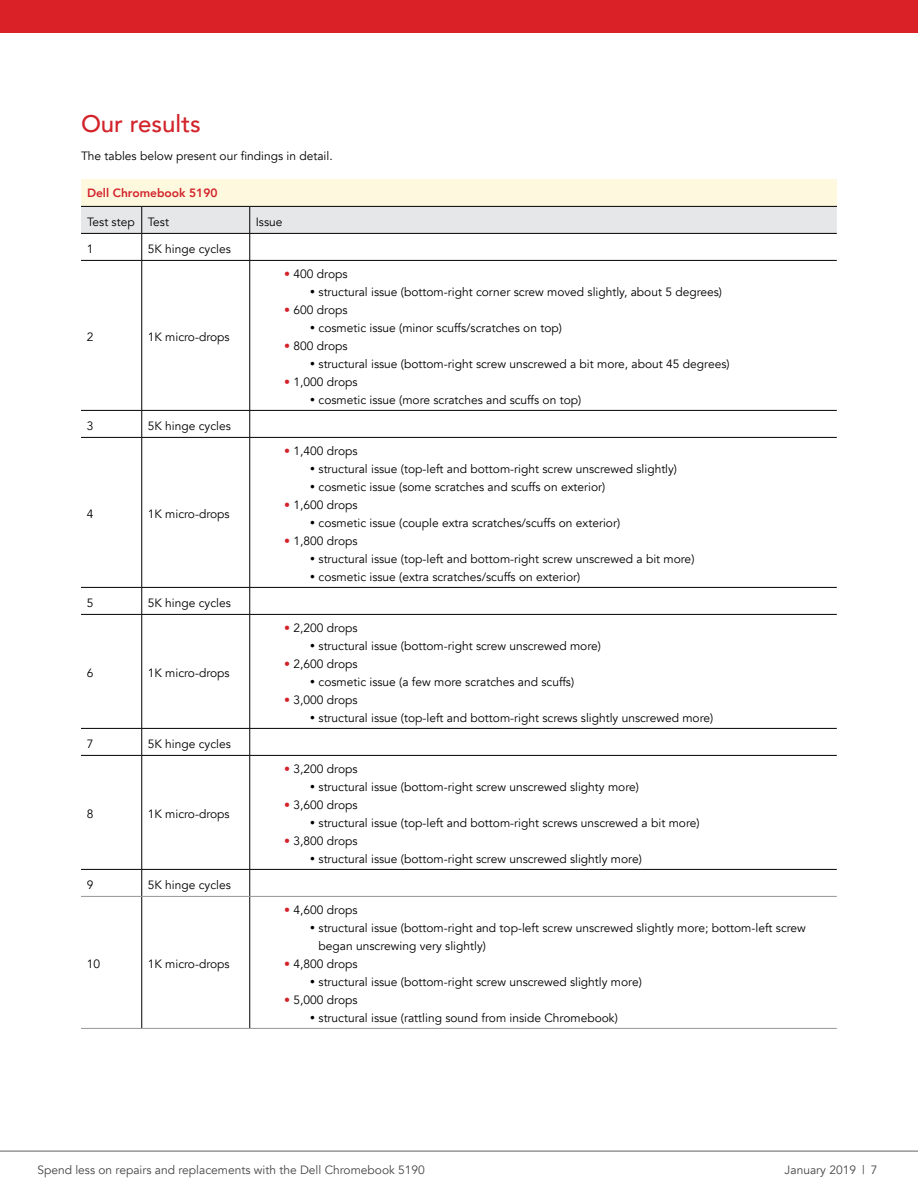
<style>
.page{position:relative;width:918px;height:1188px;background:#fff}
.page>*{position:absolute;margin:0;border:0;box-sizing:border-box;transform-origin:0 0}
.t1{font:500 24px "Avenir";color:#d2232a}
.t2{font:12px/18px "Avenir";color:#000}
.t3{font:12px "Avenir";color:#464547}
.t4{font:800 12px "Avenir";color:#d2232a}
.s1{color:#d2232a}
</style>
<div class="page">
<div style="left:81px;top:179px;width:756px;height:27px;background:#fef8de"></div>
<svg style="left:81px;top:207px;width:756px;height:53px"></svg>
<hr style="left:81px;top:260px;width:61px;height:1px;background:#000">
<hr style="left:142px;top:260px;width:108px;height:1px;background:#000">
<hr style="left:141px;top:261px;width:1px;height:149px;background:#000">
<hr style="left:250px;top:260px;width:587px;height:1px;background:#000">
<hr style="left:249px;top:261px;width:1px;height:149px;background:#000">
<hr style="left:81px;top:410px;width:61px;height:1px;background:#000">
<hr style="left:142px;top:410px;width:108px;height:1px;background:#000">
<svg style="left:141px;top:411px;width:1px;height:26px"></svg>
<hr style="left:250px;top:410px;width:587px;height:1px;background:#000">
<svg style="left:249px;top:411px;width:1px;height:26px"></svg>
<hr style="left:81px;top:437px;width:61px;height:1px;background:#000">
<hr style="left:142px;top:437px;width:108px;height:1px;background:#000">
<hr style="left:141px;top:438px;width:1px;height:149px;background:#000">
<hr style="left:250px;top:437px;width:587px;height:1px;background:#000">
<hr style="left:249px;top:438px;width:1px;height:149px;background:#000">
<hr style="left:81px;top:587px;width:61px;height:1px;background:#000">
<hr style="left:142px;top:587px;width:108px;height:1px;background:#000">
<svg style="left:141px;top:588px;width:1px;height:26px"></svg>
<hr style="left:250px;top:587px;width:587px;height:1px;background:#000">
<svg style="left:249px;top:588px;width:1px;height:26px"></svg>
<hr style="left:81px;top:614px;width:61px;height:1px;background:#000">
<hr style="left:142px;top:614px;width:108px;height:1px;background:#000">
<hr style="left:141px;top:615px;width:1px;height:113px;background:#000">
<hr style="left:250px;top:614px;width:587px;height:1px;background:#000">
<hr style="left:249px;top:615px;width:1px;height:113px;background:#000">
<hr style="left:81px;top:728px;width:61px;height:1px;background:#000">
<hr style="left:142px;top:728px;width:108px;height:1px;background:#000">
<svg style="left:141px;top:729px;width:1px;height:26px"></svg>
<hr style="left:250px;top:728px;width:587px;height:1px;background:#000">
<svg style="left:249px;top:729px;width:1px;height:26px"></svg>
<hr style="left:81px;top:755px;width:61px;height:1px;background:#000">
<hr style="left:142px;top:755px;width:108px;height:1px;background:#000">
<hr style="left:141px;top:756px;width:1px;height:113px;background:#000">
<hr style="left:250px;top:755px;width:587px;height:1px;background:#000">
<hr style="left:249px;top:756px;width:1px;height:113px;background:#000">
<hr style="left:81px;top:869px;width:61px;height:1px;background:#000">
<hr style="left:142px;top:869px;width:108px;height:1px;background:#000">
<svg style="left:141px;top:870px;width:1px;height:26px"></svg>
<hr style="left:250px;top:869px;width:587px;height:1px;background:#000">
<svg style="left:249px;top:870px;width:1px;height:26px"></svg>
<hr style="left:141px;top:897px;width:1px;height:131px;background:#000">
<hr style="left:249px;top:897px;width:1px;height:131px;background:#000">
<hr style="left:81px;top:896px;width:61px;height:1px;background:#939598">
<hr style="left:142px;top:896px;width:108px;height:1px;background:#939598">
<hr style="left:250px;top:896px;width:587px;height:1px;background:#939598">
<hr style="left:81px;top:1028px;width:61px;height:1px;background:#939598">
<hr style="left:142px;top:1028px;width:108px;height:1px;background:#939598">
<hr style="left:250px;top:1028px;width:587px;height:1px;background:#939598">
<hr style="left:81px;top:206px;width:61px;height:1px;background:#000">
<hr style="left:142px;top:206px;width:108px;height:1px;background:#000">
<hr style="left:250px;top:206px;width:587px;height:1px;background:#000">
<hr style="left:0;top:1151px;width:918px;height:1px;background:#616264">
<div style="left:0;top:0;width:918px;height:32px;background:#da2128"></div>
<h1 class="t1" style="left:81px;top:103px;width:121px">Our results</h1>
<p class="t2" style="left:81px;top:147px;width:253px">The tables below present our findings in detail.</p>
<p class="t4" style="left:87px;top:184px;width:132px">Dell Chromebook 5190</p>
<p class="t2" style="left:87px;top:213px;width:84px">Test step Test</p>
<p class="t2" style="left:256px;top:213px;width:28px">Issue</p>
<p class="t2" style="left:87px;top:240px;width:8px">1</p>
<p class="t2" style="left:148px;top:240px;width:85px">5K hinge cycles</p>
<p class="t2" style="left:87px;top:328px;width:8px">2</p>
<p class="t2" style="left:148px;top:328px;width:83px">1K micro-drops</p>
<p class="t2" style="left:87px;top:417px;width:8px">3</p>
<p class="t2" style="left:148px;top:417px;width:85px">5K hinge cycles</p>
<p class="t2" style="left:87px;top:505px;width:8px">4</p>
<p class="t2" style="left:148px;top:505px;width:83px">1K micro-drops</p>
<p class="t2" style="left:87px;top:594px;width:8px">5</p>
<p class="t2" style="left:148px;top:594px;width:85px">5K hinge cycles</p>
<p class="t2" style="left:87px;top:664px;width:8px">6</p>
<p class="t2" style="left:148px;top:664px;width:83px">1K micro-drops</p>
<p class="t2" style="left:87px;top:735px;width:8px">7</p>
<p class="t2" style="left:148px;top:735px;width:85px">5K hinge cycles</p>
<p class="t2" style="left:87px;top:805px;width:8px">8</p>
<p class="t2" style="left:148px;top:805px;width:83px">1K micro-drops</p>
<p class="t2" style="left:87px;top:876px;width:8px">9</p>
<p class="t2" style="left:148px;top:876px;width:85px">5K hinge cycles</p>
<p class="t2" style="left:87px;top:955px;width:15px">10</p>
<p class="t2" style="left:148px;top:955px;width:83px">1K micro-drops</p>
<p class="t2" style="left:319px;top:265px;width:405px;text-indent:-34px"><span class="s1">•</span> 400 drops<br>structural issue (bottom-right corner screw moved slightly, about 5 degrees)</p>
<p class="t2" style="left:319px;top:301px;width:245px;text-indent:-34px"><span class="s1">•</span> 600 drops<br>cosmetic issue (minor scuffs/scratches on top)</p>
<p class="t2" style="left:319px;top:337px;width:413px;text-indent:-34px"><span class="s1">•</span> 800 drops<br>structural issue (bottom-right screw unscrewed a bit more, about 45 degrees)</p>
<p class="t2" style="left:319px;top:373px;width:264px;text-indent:-34px"><span class="s1">•</span> 1,000 drops<br>cosmetic issue (more scratches and scuffs on top)</p>
<p class="t2" style="left:319px;top:442px;width:360px;text-indent:-34px"><span class="s1">•</span> 1,400 drops<br>structural issue (top-left and bottom-right screw unscrewed slightly) cosmetic issue (some scratches and scuffs on exterior)</p>
<p class="t2" style="left:319px;top:496px;width:303px;text-indent:-34px"><span class="s1">•</span> 1,600 drops<br>cosmetic issue (couple extra scratches/scuffs on exterior)</p>
<p class="t2" style="left:319px;top:532px;width:377px;text-indent:-34px"><span class="s1">•</span> 1,800 drops<br>structural issue (top-left and bottom-right screw unscrewed a bit more) cosmetic issue (extra scratches/scuffs on exterior)</p>
<p class="t2" style="left:319px;top:619px;width:284px;text-indent:-34px"><span class="s1">•</span> 2,200 drops<br>structural issue (bottom-right screw unscrewed more)</p>
<p class="t2" style="left:319px;top:655px;width:257px;text-indent:-34px"><span class="s1">•</span> 2,600 drops<br>cosmetic issue (a few more scratches and scuffs)</p>
<p class="t2" style="left:319px;top:691px;width:396px;text-indent:-34px"><span class="s1">•</span> 3,000 drops<br>structural issue (top-left and bottom-right screws slightly unscrewed more)</p>
<p class="t2" style="left:319px;top:760px;width:322px;text-indent:-34px"><span class="s1">•</span> 3,200 drops<br>structural issue (bottom-right screw unscrewed slighty more)</p>
<p class="t2" style="left:319px;top:796px;width:383px;text-indent:-34px"><span class="s1">•</span> 3,600 drops<br>structural issue (top-left and bottom-right screws unscrewed a bit more)</p>
<p class="t2" style="left:319px;top:832px;width:325px;text-indent:-34px"><span class="s1">•</span> 3,800 drops<br>structural issue (bottom-right screw unscrewed slightly more)</p>
<p class="t2" style="left:319px;top:901px;width:489px;text-indent:-34px"><span class="s1">•</span> 4,600 drops<br>structural issue (bottom-right and top-left screw unscrewed slightly more; bottom-left screw began unscrewing very slightly)</p>
<p class="t2" style="left:319px;top:955px;width:325px;text-indent:-34px"><span class="s1">•</span> 4,800 drops<br>structural issue (bottom-right screw unscrewed slightly more)</p>
<p class="t2" style="left:319px;top:991px;width:301px;text-indent:-34px"><span class="s1">•</span> 5,000 drops<br>structural issue (rattling sound from inside Chromebook)</p>
<p class="t3" style="left:37px;top:1163px;width:389px">Spend less on repairs and replacements with the Dell Chromebook 5190</p>
<p class="t3" style="left:785px;top:1163px;width:94px">January 2019 | 7</p>
</div>
